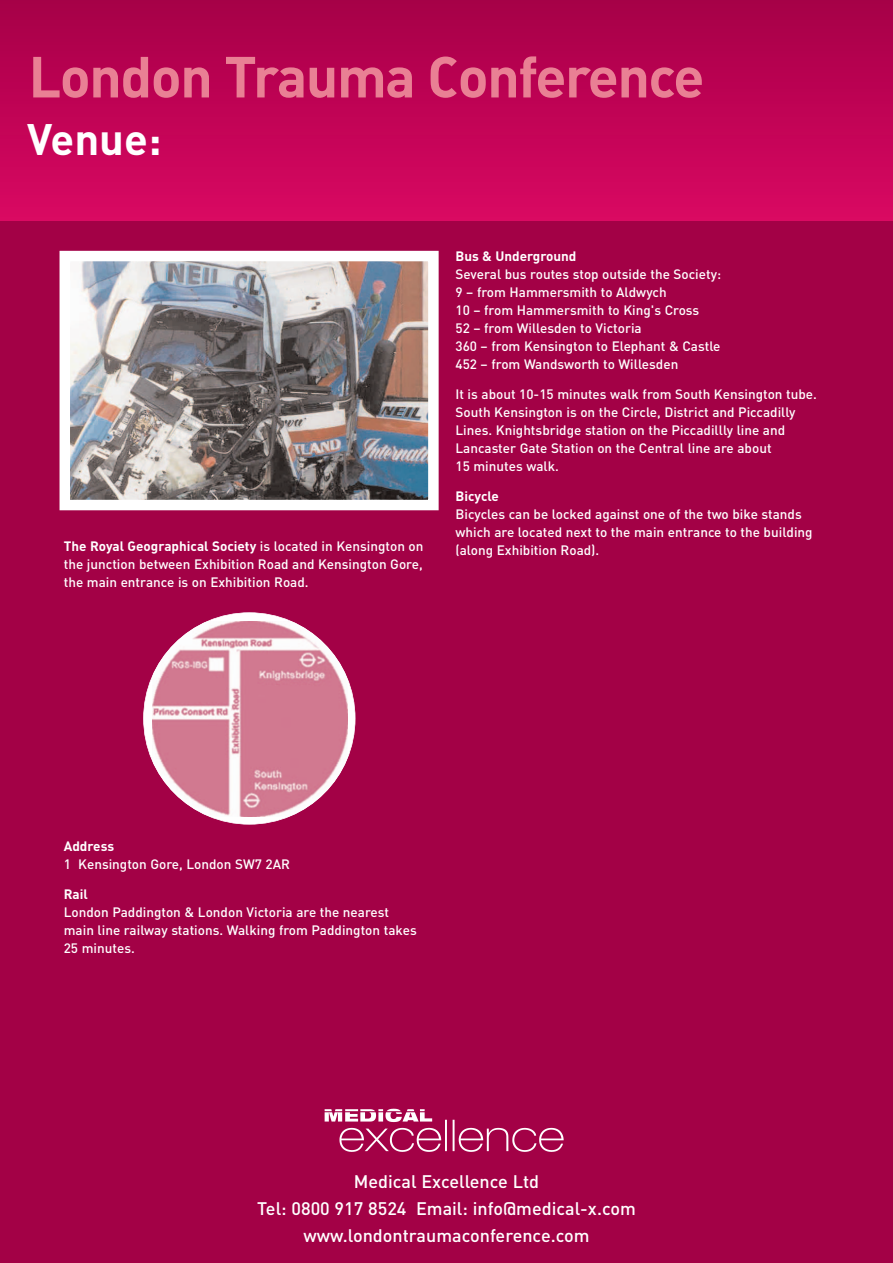
<style>
.page{position:relative;width:893px;height:1263px;background:#a30146}
.page>*{position:absolute;margin:0;border:0;box-sizing:border-box;transform-origin:0 0}
.t1{font:700 57px "DIN";letter-spacing:-.025em;color:#e98094}
.t2{font:700 43.5px "DIN";color:#fff}
.t3{font:500 18px/27px "DIN";color:#fff;text-align:center}
.t4{font:500 13.5px/18px "DIN";color:#fff}
.t5{font:700 13.5px "DIN";color:#fff}
.s1{font-weight:700}
</style>
<div class="page">
<div style="left:0;top:207px;width:893px;height:13px;background:#d90961"></div>
<div style="left:0;top:194px;width:893px;height:14px;background:#d50860"></div>
<div style="left:0;top:182px;width:893px;height:14px;background:#d2075f"></div>
<div style="left:0;top:169px;width:893px;height:14px;background:#cf065d"></div>
<div style="left:0;top:157px;width:893px;height:14px;background:#cc055b"></div>
<div style="left:0;top:144px;width:893px;height:14px;background:#c9055a"></div>
<div style="left:0;top:132px;width:893px;height:14px;background:#c70459"></div>
<div style="left:0;top:119px;width:893px;height:14px;background:#c40457"></div>
<div style="left:0;top:107px;width:893px;height:14px;background:#c10355"></div>
<div style="left:0;top:94px;width:893px;height:14px;background:#be0254"></div>
<div style="left:0;top:82px;width:893px;height:14px;background:#bb0252"></div>
<div style="left:0;top:70px;width:893px;height:13px;background:#b80151"></div>
<div style="left:0;top:57px;width:893px;height:14px;background:#b5014f"></div>
<div style="left:0;top:45px;width:893px;height:13px;background:#b2014e"></div>
<div style="left:0;top:32px;width:893px;height:14px;background:#af014c"></div>
<div style="left:0;top:20px;width:893px;height:13px;background:#ac014b"></div>
<div style="left:0;top:7px;width:893px;height:14px;background:#a90149"></div>
<img style="left:71px;top:262px;width:357px;height:237px">
<div style="left:60px;top:251px;width:379px;height:259px;border:10px solid #fff"></div>
<div style="left:144px;top:613px;width:211px;height:211px;background:#fff;border-radius:50%"></div>
<img style="left:152px;top:622px;width:195px;height:194px">
<img style="left:324px;top:1108px;width:240px;height:44px">
<h1 class="t1" style="left:29px;top:43px;width:677px">London Trauma Conference</h1>
<h2 class="t2" style="left:27px;top:114px;width:136px">Venue:</h2>
<p class="t4" style="left:64px;top:536px;width:361px;text-align:justify"><span class="s1">The Royal Geographical Society</span> is located in Kensington on the junction between Exhibition Road and Kensington Gore, the main entrance is on Exhibition Road.</p>
<p class="t5" style="left:455px;top:248px;width:123px">Bus &amp; Underground</p>
<p class="t4" style="left:455px;top:265px;width:267px">Several bus routes stop outside the Society:<br>9 – from Hammersmith to Aldwych<br>10 – from Hammersmith to King's Cross<br>52 – from Willesden to Victoria<br>360 – from Kensington to Elephant &amp; Castle 452 – from Wandsworth to Willesden</p>
<p class="t4" style="left:455px;top:385px;width:363px">It is about 10-15 minutes walk from South Kensington tube.<br>South Kensington is on the Circle, District and Piccadilly Lines. Knightsbridge station on the Piccadillly line and Lancaster Gate Station on the Central line are about<br>15 minutes walk.</p>
<p class="t5" style="left:455px;top:488px;width:45px">Bicycle</p>
<p class="t4" style="left:455px;top:505px;width:359px">Bicycles can be locked against one of the two bike stands which are located next to the main entrance to the building (along Exhibition Road).</p>
<p class="t5" style="left:64px;top:838px;width:52px">Address</p>
<p class="t4" style="left:64px;top:854px;width:228px">1 Kensington Gore, London SW7 2AR</p>
<p class="t5" style="left:64px;top:886px;width:26px">Rail</p>
<p class="t4" style="left:64px;top:902px;width:355px">London Paddington &amp; London Victoria are the nearest main line railway stations. Walking from Paddington takes<br>25 minutes.</p>
<h3 class="t3" style="left:257px;top:1167px;width:380px">Medical Excellence Ltd<br>Tel: 0800 917 8524 Email: info@medical-x.com www.londontraumaconference.com</h3>
</div>
